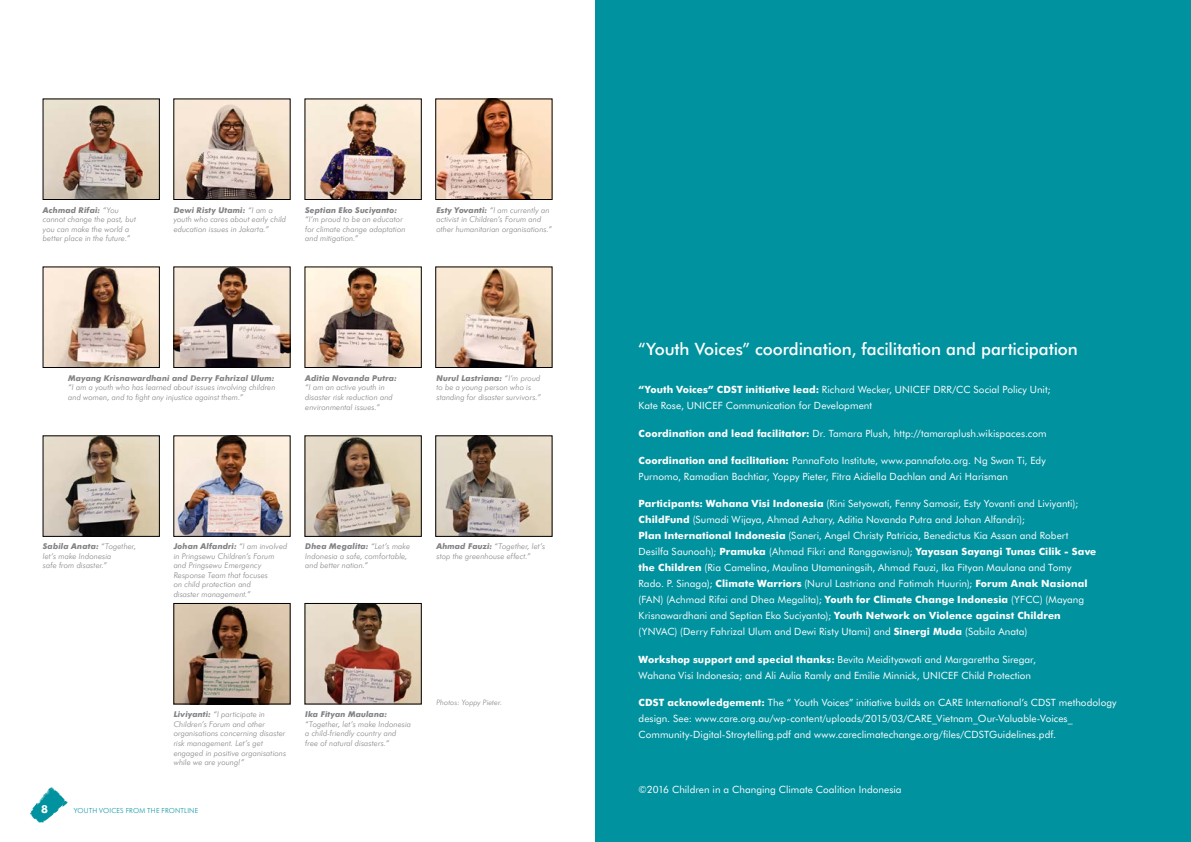
<style>
.page{position:relative;width:1191px;height:842px;background:#fff}
.page>*{position:absolute;margin:0;border:0;box-sizing:border-box;transform-origin:0 0}
.t1{font:500 17px "Futura BT";letter-spacing:-.005em;color:#fff}
.t2{font:700 11px "Futura BT";color:#fff}
.t3{font:10px/16px "Futura BT";letter-spacing:.005em;color:#fff}
.t4{font:italic 300 8px/9.6px "Futura BT";letter-spacing:.005em;color:#808285}
.t5{font:italic 700 8px "Futura BT";letter-spacing:.01em;color:#808285}
.t6{font:italic 300 7.5px "Futura BT";letter-spacing:.01em;color:#808285}
.t7{font:300 7px "Futura BT";letter-spacing:.025em;color:#00929f}
.s1{font-weight:700}
</style>
<div class="page">
<svg style="left:30px;top:787px;width:37px;height:36px"></svg>
<div style="left:595px;top:0;width:596px;height:842px;background:#00929f"></div>
<img style="left:45px;top:101px;width:112px;height:97px">
<img style="left:45px;top:269px;width:112px;height:97px">
<img style="left:45px;top:438px;width:112px;height:96px">
<img style="left:307px;top:101px;width:112px;height:97px">
<div style="left:305px;top:99px;width:116px;height:101px;border:1px solid #000"></div>
<img style="left:307px;top:269px;width:112px;height:97px">
<div style="left:305px;top:267px;width:116px;height:101px;border:1px solid #000"></div>
<img style="left:307px;top:438px;width:112px;height:96px">
<img style="left:307px;top:605px;width:112px;height:97px">
<div style="left:305px;top:603px;width:116px;height:101px;border:1px solid #000"></div>
<img style="left:176px;top:101px;width:112px;height:97px">
<div style="left:174px;top:99px;width:116px;height:101px;border:1px solid #000"></div>
<img style="left:176px;top:269px;width:112px;height:97px">
<div style="left:174px;top:267px;width:116px;height:101px;border:1px solid #000"></div>
<img style="left:176px;top:438px;width:112px;height:96px">
<img style="left:176px;top:605px;width:112px;height:97px">
<div style="left:174px;top:603px;width:116px;height:101px;border:1px solid #000"></div>
<img style="left:437px;top:101px;width:113px;height:97px">
<div style="left:435px;top:99px;width:117px;height:101px;border:1px solid #000"></div>
<img style="left:437px;top:269px;width:113px;height:97px">
<div style="left:435px;top:267px;width:117px;height:101px;border:1px solid #000"></div>
<img style="left:437px;top:438px;width:113px;height:96px">
<div style="left:435px;top:436px;width:117px;height:100px;border:1px solid #000"></div>
<p class="t4" style="left:43px;top:205px;width:95px"><span class="s1">Achmad Rifai:</span> “You cannot change the past, but you can make the world a better place in the future.”</p>
<p class="t4" style="left:174px;top:205px;width:114px"><span class="s1">Dewi Risty Utami:</span> “I am a youth who cares about early child education issues in Jakarta.”</p>
<p class="t5" style="left:305px;top:205px;width:94px">Septian Eko Suciyanto:</p>
<p class="t4" style="left:305px;top:214px;width:102px">“I’m proud to be an educator for climate change adaptation and mitigation.”</p>
<p class="t4" style="left:436px;top:205px;width:117px"><span class="s1">Esty Yovanti:</span> “I am currently an activist in Children’s Forum and other humanitarian organisations.”</p>
<p class="t5" style="left:68px;top:373px;width:208px">Mayang Krisnawardhani and Derry Fahrizal Ulum:</p>
<p class="t4" style="left:68px;top:383px;width:209px">“I am a youth who has learned about issues involving children and women, and to fight any injustice against them.”</p>
<p class="t5" style="left:305px;top:373px;width:93px">Aditia Novanda Putra:</p>
<p class="t4" style="left:305px;top:383px;width:89px">“I am an active youth in disaster risk reduction and environmental issues.”</p>
<p class="t4" style="left:436px;top:373px;width:106px"><span class="s1">Nurul Lastriana:</span> “I’m proud to be a young person who is standing for disaster survivors.”</p>
<p class="t4" style="left:43px;top:541px;width:95px"><span class="s1">Sabila Anata:</span> “Together, let’s make Indonesia<br>safe from disaster.”</p>
<p class="t4" style="left:174px;top:541px;width:115px"><span class="s1">Johan Alfandri:</span> “I am involved in Pringsewu Children’s Forum and Pringsewu Emergency<br>Response Team that focuses<br>on child protection and<br>disaster management.”</p>
<p class="t4" style="left:305px;top:541px;width:106px"><span class="s1">Dhea Megalita:</span> “Let’s make<br>Indonesia a safe, comfortable, and better nation.”</p>
<p class="t4" style="left:436px;top:541px;width:110px"><span class="s1">Ahmad Fauzi:</span> “Together, let’s stop the greenhouse effect.”</p>
<p class="t4" style="left:174px;top:709px;width:114px"><span class="s1">Liviyanti:</span> “I participate in<br>Children’s Forum and other organisations concerning disaster risk management. Let’s get engaged in positive organisations while we are young!”</p>
<p class="t5" style="left:305px;top:709px;width:84px">Ika Fityan Maulana:</p>
<p class="t4" style="left:305px;top:719px;width:107px">“Together, let’s make Indonesia a child-friendly country and free of natural disasters.”</p>
<p class="t6" style="left:436px;top:698px;width:67px">Photos: Yoppy Pieter.</p>
<h1 class="t1" style="left:638px;top:338px;width:441px">“Youth Voices” coordination, facilitation and participation</h1>
<p class="t3" style="left:638px;top:382px;width:413px"><span class="s1">“Youth Voices” CDST initiative lead:</span> Richard Wecker, UNICEF DRR/CC Social Policy Unit;<br>Kate Rose, UNICEF Communication for Development</p>
<p class="t3" style="left:638px;top:425px;width:409px"><span class="s1">Coordination and lead facilitator:</span> Dr. Tamara Plush, http://tamaraplush.wikispaces.com</p>
<p class="t3" style="left:638px;top:452px;width:409px"><span class="s1">Coordination and facilitation:</span> PannaFoto Institute, www.pannafoto.org. Ng Swan Ti, Edy<br>Purnomo, Ramadian Bachtiar, Yoppy Pieter, Fitra Aidiella Dachlan and Ari Harisman</p>
<p class="t3" style="left:638px;top:496px;width:459px"><span class="s1">Participants: Wahana Visi Indonesia</span> (Rini Setyowati, Fenny Samosir, Esty Yovanti and Liviyanti); <span class="s1">ChildFund</span> (Sumadi Wijaya, Ahmad Azhary, Aditia Novanda Putra and Johan Alfandri);<br><span class="s1">Plan International Indonesia</span> (Saneri, Angel Christy Patricia, Benedictus Kia Assan and Robert Desilfa Saunoah); <span class="s1">Pramuka</span> (Ahmad Fikri and Ranggawisnu); <span class="s1">Yayasan Sayangi Tunas Cilik - Save the Children</span> (Ria Camelina, Maulina Utamaningsih, Ahmad Fauzi, Ika Fityan Maulana and Tomy Rado. P. Sinaga); <span class="s1">Climate Warriors</span> (Nurul Lastriana and Fatimah Huurin); <span class="s1">Forum Anak Nasional </span>(FAN) (Achmad Rifai and Dhea Megalita); <span class="s1">Youth for Climate Change Indonesia</span> (YFCC) (Mayang Krisnawardhani and Septian Eko Suciyanto); <span class="s1">Youth Network on Violence against Children </span>(YNVAC) (Derry Fahrizal Ulum and Dewi Risty Utami) and <span class="s1">Sinergi Muda</span> (Sabila Anata)</p>
<p class="t3" style="left:638px;top:651px;width:399px"><span class="s1">Workshop support and special thanks:</span> Bevita Meidityawati and Margarettha Siregar,<br>Wahana Visi Indonesia; and Ali Aulia Ramly and Emilie Minnick, UNICEF Child Protection</p>
<p class="t3" style="left:638px;top:694px;width:479px"><span class="s1">CDST acknowledgement:</span> The “ Youth Voices” initiative builds on CARE International’s CDST methodology design. See: www.care.org.au/wp-content/uploads/2015/03/CARE_Vietnam_Our-Valuable-Voices_<br>Community-Digital-Stroytelling.pdf and www.careclimatechange.org/files/CDSTGuidelines.pdf.</p>
<p class="t3" style="left:638px;top:781px;width:264px">©2016 Children in a Changing Climate Coalition Indonesia</p>
<p class="t2" style="left:41px;top:802px;width:8px">8</p>
<p class="t7" style="left:74px;top:806px;width:126px">YOUTH VOICES FROM THE FRONTLINE</p>
</div>
